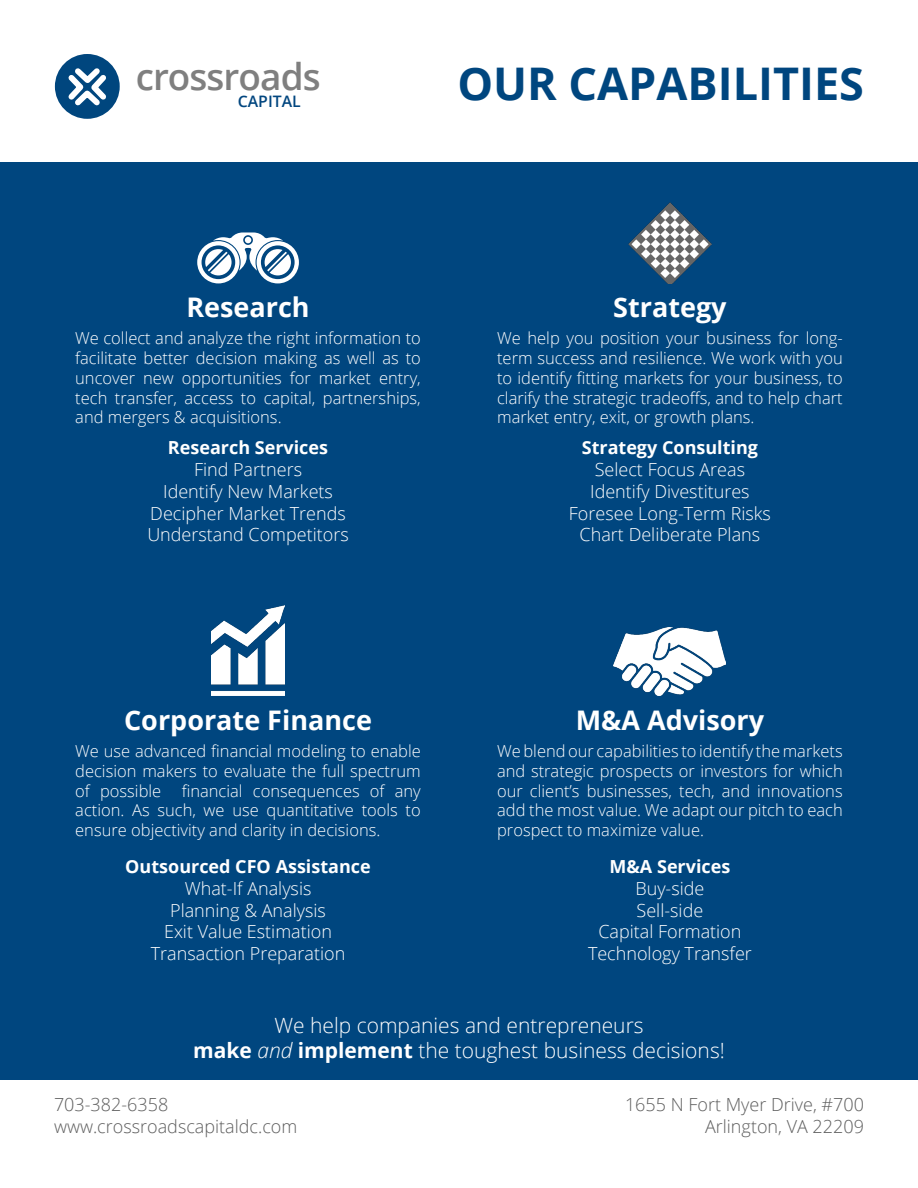
<style>
.page{position:relative;width:918px;height:1188px;background:#fff}
.page>*{position:absolute;margin:0;border:0;box-sizing:border-box;transform-origin:0 0}
.t1{font:700 45px "Open Sans";color:#00467f}
.t2{font:600 36.9px "Open Sans";letter-spacing:-.025em;color:#7f7f7f}
.t3{font:700 27px "Open Sans";color:#fff}
.t4{font:300 21px "Open Sans";color:#fff}
.t5{font:300 18px "Open Sans";color:#fff}
.t6{font:300 18px "Open Sans";color:#5e5e5e}
.t7{font:700 18px "Open Sans";color:#fff}
.t8{font:300 16.5px/19.8px "Open Sans";color:#fff;text-align:justify}
.t9{font:600 15.9px "Open Sans";color:#02467f}
.s1{font-weight:700}
.s2{font-style:italic}
</style>
<div class="page">
<div style="left:0;top:162px;width:918px;height:918px;background:#00467f"></div>
<img style="left:211px;top:606px;width:74px;height:90px">
<img style="left:614px;top:627px;width:112px;height:69px">
<div style="left:55px;top:54px;width:65px;height:65px;background:#00467e;border-radius:50%"></div>
<svg style="left:63px;top:63px;width:48px;height:48px"></svg>
<svg style="left:197px;top:232px;width:102px;height:51px"></svg>
<img style="left:629px;top:203px;width:82px;height:80px">
<p class="t2" style="left:136px;top:51px;width:186px">crossroads</p>
<p class="t9" style="left:238px;top:90px;width:65px">CAPITAL</p>
<p class="t1" style="left:457px;top:52px;width:408px">OUR CAPABILITIES</p>
<p class="t3" style="left:186px;top:288px;width:125px">Research</p>
<p class="t8" style="left:75px;top:328px;width:347px">We collect and analyze the right information to facilitate better decision making as well as to uncover new opportunities for market entry, tech transfer, access to capital, partnerships, and mergers &amp; acquisitions.</p>
<p class="t7" style="left:168px;top:435px;width:162px">Research Services</p>
<p class="t5" style="left:194px;top:458px;width:110px">Find Partners</p>
<p class="t5" style="left:163px;top:479px;width:171px">Identify New Markets</p>
<p class="t5" style="left:150px;top:501px;width:197px">Decipher Market Trends</p>
<p class="t5" style="left:147px;top:522px;width:203px">Understand Competitors</p>
<p class="t3" style="left:124px;top:701px;width:249px">Corporate Finance</p>
<p class="t8" style="left:75px;top:741px;width:347px">We use advanced financial modeling to enable decision makers to evaluate the full spectrum of possible financial consequences of any action. As such, we use quantitative tools to ensure objectivity and clarity in decisions.</p>
<p class="t7" style="left:125px;top:854px;width:247px">Outsourced CFO Assistance</p>
<p class="t5" style="left:185px;top:876px;width:128px">What-If Analysis</p>
<p class="t5" style="left:170px;top:898px;width:157px">Planning &amp; Analysis</p>
<p class="t5" style="left:164px;top:920px;width:169px">Exit Value Estimation</p>
<p class="t5" style="left:151px;top:941px;width:196px">Transaction Preparation</p>
<p class="t3" style="left:613px;top:288px;width:115px">Strategy</p>
<p class="t8" style="left:497px;top:328px;width:347px">We help you position your business for long&shy;term success and resilience. We work with you to identify fitting markets for your business, to clarify the strategic tradeoffs, and to help chart market entry, exit, or growth plans.</p>
<p class="t7" style="left:582px;top:435px;width:178px">Strategy Consulting</p>
<p class="t5" style="left:595px;top:458px;width:152px">Select Focus Areas</p>
<p class="t5" style="left:590px;top:479px;width:161px">Identify Divestitures</p>
<p class="t5" style="left:569px;top:501px;width:204px">Foresee Long-Term Risks</p>
<p class="t5" style="left:580px;top:522px;width:182px">Chart Deliberate Plans</p>
<p class="t3" style="left:576px;top:701px;width:190px">M&amp;A Advisory</p>
<p class="t8" style="left:497px;top:741px;width:347px">We blend our capabilities to identify the markets and strategic prospects or investors for which our client’s businesses, tech, and innovations add the most value. We adapt our pitch to each prospect to maximize value.</p>
<p class="t7" style="left:610px;top:854px;width:122px">M&amp;A Services</p>
<p class="t5" style="left:635px;top:876px;width:71px">Buy-side</p>
<p class="t5" style="left:637px;top:898px;width:68px">Sell-side</p>
<p class="t5" style="left:598px;top:920px;width:145px">Capital Formation</p>
<p class="t5" style="left:588px;top:941px;width:165px">Technology Transfer</p>
<p class="t4" style="left:274px;top:1011px;width:371px">We help companies and entrepreneurs</p>
<p class="t4" style="left:193px;top:1036px;width:533px"><span class="s1">make</span> <span class="s2">and</span> <span class="s1">implement</span> the toughest business decisions!</p>
<p class="t6" style="left:54px;top:1092px;width:116px">703-382-6358</p>
<p class="t6" style="left:54px;top:1114px;width:245px">www.crossroadscapitaldc.com</p>
<p class="t6" style="left:625px;top:1092px;width:241px">1655 N Fort Myer Drive, #700</p>
<p class="t6" style="left:705px;top:1114px;width:160px">Arlington, VA 22209</p>
</div>
